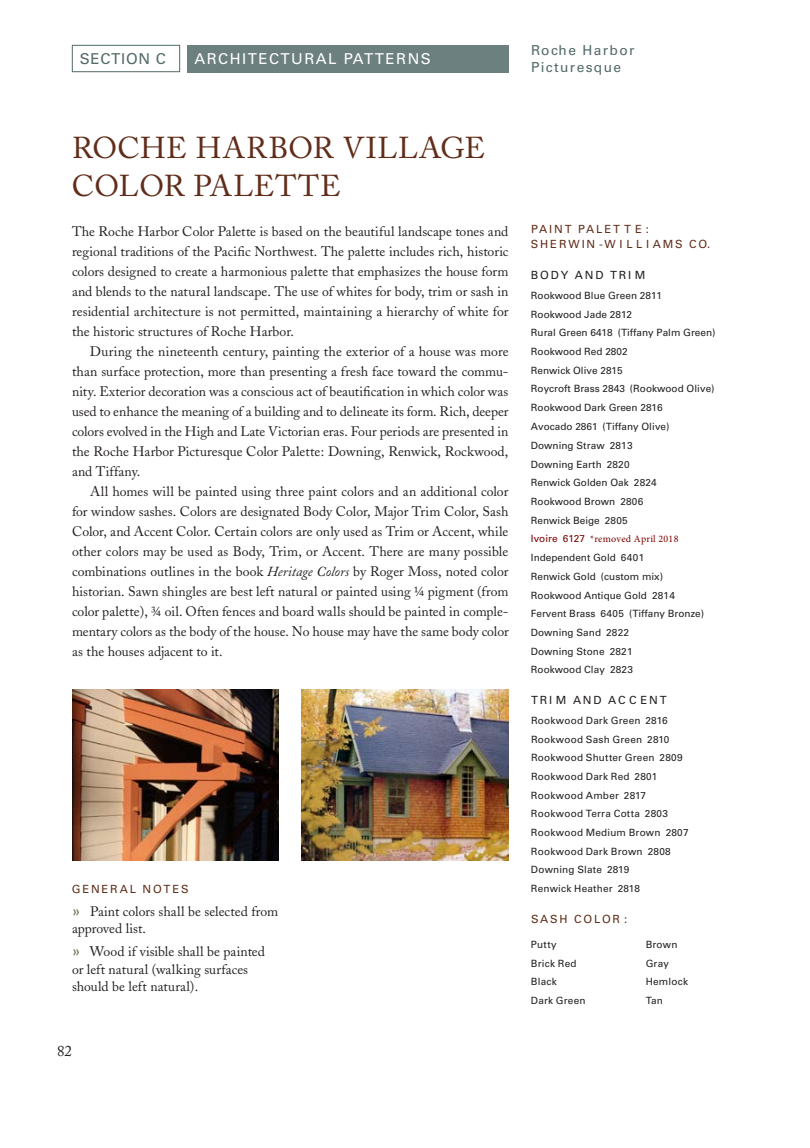
<style>
.page{position:relative;width:810px;height:1148px;background:#fff}
.page>*{position:absolute;margin:0;border:0;box-sizing:border-box;transform-origin:0 0}
.t1{font:30px/37.5px "Adobe Caslon";letter-spacing:.015em;color:#602d1a}
.t2{font:15px "Univers";letter-spacing:.1em;color:#fff}
.t3{font:15px "Univers";letter-spacing:.05em;color:#526a69}
.t4{font:15px "Adobe Caslon";color:#231f20}
.t5{font:13.75px/20px "Adobe Caslon";color:#231f20;text-align:justify}
.t6{font:13.75px/16.5px "Univers";letter-spacing:.1em;color:#526a69}
.t7{font:11.25px/15px "Univers";letter-spacing:.165em;color:#602d1a}
.t8{font:11.25px "Univers";letter-spacing:.16em;color:#231f20}
.t9{font:10px/18.8px "Univers";color:#231f20}
.t10{font:10px/18.6px "Univers";letter-spacing:.02em;color:#231f20}
.t11{font:10px "Minion Pro";letter-spacing:.025em;color:#800000}
.s1{font-style:italic}
.s2{font-family:"Univers";font-size:15px;color:#747048}
.s3{font-family:"Univers"}
</style>
<div class="page">
<div style="left:72px;top:45px;width:108px;height:27px;border:1px solid #526a69"></div>
<div style="left:187px;top:45px;width:321px;height:27px;background:#6d8080"></div>
<img style="left:301px;top:689px;width:207px;height:171px">
<img style="left:72px;top:689px;width:207px;height:171px">
<p class="t3" style="left:80px;top:50px;width:88px">SECTION C</p>
<p class="t2" style="left:194px;top:50px;width:238px">ARCHITECTURAL PATTERNS</p>
<p class="t6" style="left:531px;top:42px;width:105px">Roche Harbor<br>Picturesque</p>
<h1 class="t1" style="left:72px;top:130px;width:415px">ROCHE HARBOR VILLAGE<br>COLOR PALETTE</h1>
<p class="t5" style="left:72px;top:221px;width:438px">The Roche Harbor Color Palette is based on the beautiful landscape tones and regional traditions of the Pacific Northwest. The palette includes rich, historic colors designed to create a harmonious palette that emphasizes the house form and blends to the natural landscape. The use of whites for body, trim or sash in residential architecture is not permitted, maintaining a hierarchy of white for the historic structures of Roche Harbor.</p>
<p class="t5" style="left:72px;top:341px;width:438px;text-indent:18px">During the nineteenth century, painting the exterior of a house was more than surface protection, more than presenting a fresh face toward the commu&shy;nity. Exterior decoration was a conscious act of beautification in which color was used to enhance the meaning of a building and to delineate its form. Rich, deeper colors evolved in the High and Late Victorian eras. Four periods are presented in the Roche Harbor Picturesque Color Palette: Downing, Renwick, Rockwood, and Tiffany.</p>
<p class="t5" style="left:72px;top:481px;width:438px;text-indent:18px">All homes will be painted using three paint colors and an additional color for window sashes. Colors are designated Body Color, Major Trim Color, Sash Color, and Accent Color. Certain colors are only used as Trim or Accent, while other colors may be used as Body, Trim, or Accent. There are many possible combinations outlines in the book <span class="s1">Heritage Colors</span> by Roger Moss, noted color historian. Sawn shingles are best left natural or painted using ¼ pigment (from color palette), ¾ oil. Often fences and board walls should be painted in comple&shy;mentary colors as the body of the house. No house may have the same body color as the houses adjacent to it.</p>
<p class="t7" style="left:72px;top:881px;width:118px">GENERAL NOTES</p>
<p class="t5" style="left:72px;top:902px;width:208px;line-height:17.5px"><span class="s2">»</span> Paint colors shall be selected from approved list.</p>
<p class="t5" style="left:72px;top:942px;width:195px;line-height:17.5px;text-align:left"><span class="s2">»</span> Wood if visible shall be painted or left natural (walking surfaces should be left natural).</p>
<p class="t4" style="left:57px;top:1042px;width:16px">82</p>
<p class="t7" style="left:531px;top:222px;width:181px">PAINT PALET T E :<br>SHERWIN -W I L L I AMS CO.</p>
<p class="t8" style="left:531px;top:269px;width:116px">BODY AND TRI M</p>
<p class="t9" style="left:531px;top:286px;width:186px">Rookwood Blue Green 2811<br>Rookwood Jade 2812<br>Rural Green 6418 (Tiffany Palm Green)<br>Rookwood Red 2802<br>Renwick Olive 2815<br>Roycroft Brass 2843 (Rookwood Olive)<br>Rookwood Dark Green 2816<br>Avocado 2861 (Tiffany Olive)<br>Downing Straw 2813<br>Downing Earth 2820<br>Renwick Golden Oak 2824<br>Rookwood Brown 2806<br>Renwick Beige 2805</p>
<p class="t11" style="left:531px;top:532px;width:149px"><span class="s3">Ivoire 6127</span> *removed April 2018</p>
<p class="t9" style="left:531px;top:548px;width:175px">Independent Gold 6401<br>Renwick Gold (custom mix)<br>Rookwood Antique Gold 2814<br>Fervent Brass 6405 (Tiffany Bronze)<br>Downing Sand 2822<br>Downing Stone 2821<br>Rookwood Clay 2823</p>
<p class="t8" style="left:531px;top:693px;width:137px">TRI M AND AC C ENT</p>
<p class="t10" style="left:531px;top:711px;width:159px">Rookwood Dark Green 2816<br>Rookwood Sash Green 2810<br>Rookwood Shutter Green 2809<br>Rookwood Dark Red 2801<br>Rookwood Amber 2817<br>Rookwood Terra Cotta 2803<br>Rookwood Medium Brown 2807<br>Rookwood Dark Brown 2808<br>Downing Slate 2819<br>Renwick Heather 2818</p>
<p class="t7" style="left:531px;top:911px;width:98px">SASH COLOR :</p>
<p class="t10" style="left:531px;top:935px;width:56px">Putty<br>Brick Red<br>Black<br>Dark Green</p>
<p class="t9" style="left:646px;top:935px;width:44px">Brown<br>Gray<br>Hemlock<br>Tan</p>
</div>
